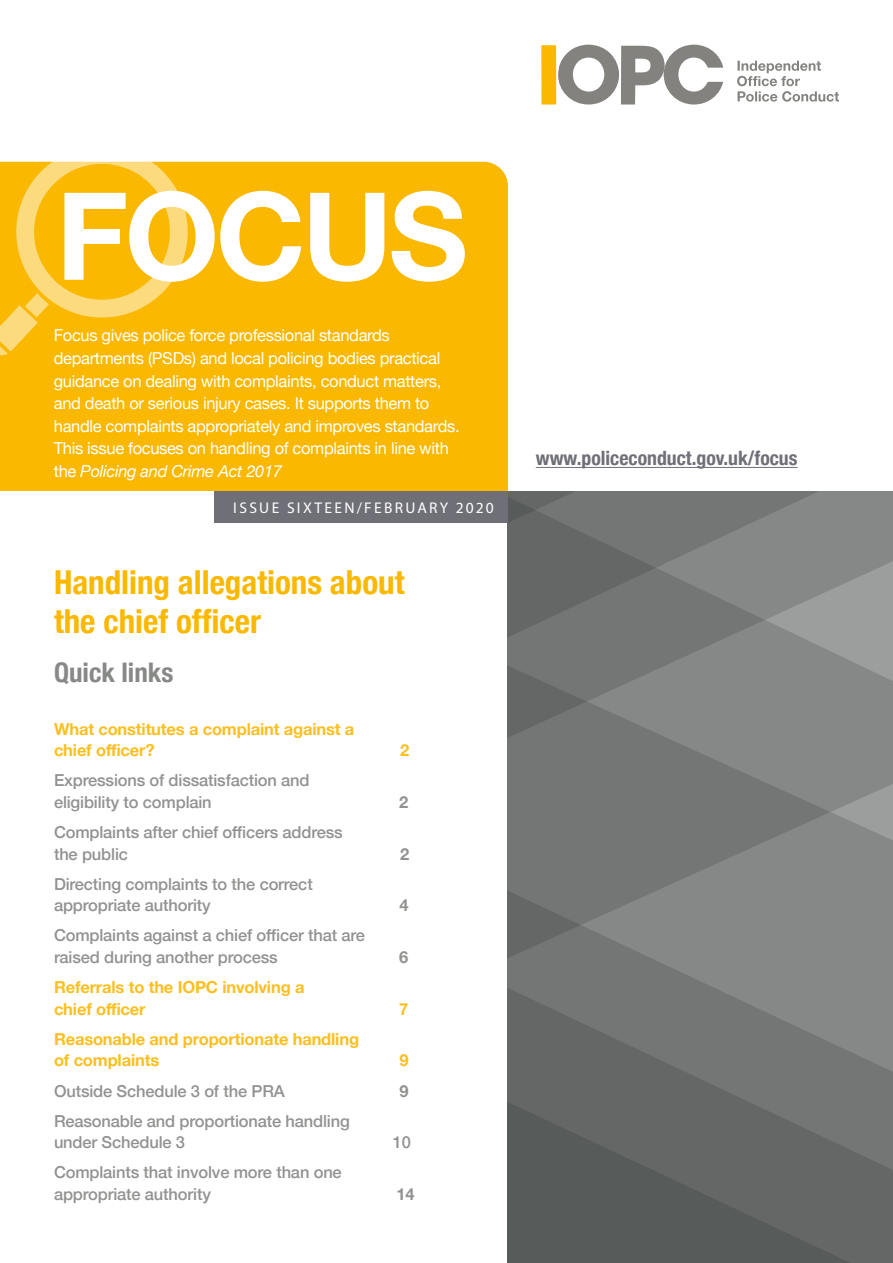
<style>
.page{position:relative;width:893px;height:1263px;background:#fff}
.page>*{position:absolute;margin:0;border:0;box-sizing:border-box;transform-origin:0 0}
.t1{font:700 121.8px "Helvetica Neue";letter-spacing:-.03em;color:#fff}
.t2{font:700 condensed 33px/39.6px "Helvetica Neue";color:#fbb800}
.t3{font:700 condensed 27px "Helvetica Neue";color:#878987}
.t4{font:700 condensed 19.8px "Helvetica Neue";color:#6f6f78}
.t5{font:500 16.5px/21.6px "Helvetica Neue";letter-spacing:-.01em;color:#929391}
.t6{font:16.5px/22.5px "Helvetica Neue";letter-spacing:-.02em;color:#fff}
.t7{font:700 16.5px/21.6px "Helvetica Neue";letter-spacing:-.01em;color:#fcbf20}
.t8{font:700 16.5px "Helvetica Neue";color:#929391}
.t9{font:15.6px "Myriad Pro";letter-spacing:.15em;color:#fff}
.s1{font-style:italic}
</style>
<div class="page">
<svg style="left:558px;top:45px;width:165px;height:60px"></svg>
<div style="left:541px;top:45px;width:15px;height:60px;background:#fbb800"></div>
<svg style="left:737px;top:61px;width:102px;height:41px"></svg>
<svg style="left:508px;top:491px;width:385px;height:772px;background:#747775"></svg>
<div style="left:215px;top:491px;width:293px;height:31px;background:#6f6f78"></div>
<div style="left:0;top:162px;width:508px;height:329px;background:#fbb800"></div>
<hr style="left:536px;top:467px;width:262px;height:1px;background:#6f6f78">
<svg style="left:0;top:161px;width:197px;height:195px;background:#fbc01d"></svg>
<h1 class="t1" style="left:56px;top:141px;width:413px">FOCUS</h1>
<p class="t6" style="left:54px;top:325px;width:407px">Focus gives police force professional standards departments (PSDs) and local policing bodies practical guidance on dealing with complaints, conduct matters, and death or serious injury cases. It supports them to handle complaints appropriately and improves standards.<br>This issue focuses on handling of complaints in line with the <span class="s1">Policing and Crime Act 2017</span></p>
<p class="t9" style="left:233px;top:498px;width:262px">ISSUE SIXTEEN/FEBRUARY 2020</p>
<h2 class="t2" style="left:54px;top:560px;width:352px">Handling allegations about the chief officer</h2>
<h3 class="t3" style="left:54px;top:650px;width:121px">Quick links</h3>
<p class="t7" style="left:54px;top:718px;width:302px">What constitutes a complaint against a chief officer?</p>
<p class="t5" style="left:54px;top:768px;width:257px">Expressions of dissatisfaction and eligibility to complain</p>
<p class="t5" style="left:54px;top:820px;width:290px">Complaints after chief officers address the public</p>
<p class="t5" style="left:54px;top:872px;width:260px">Directing complaints to the correct appropriate authority</p>
<p class="t5" style="left:54px;top:923px;width:313px">Complaints against a chief officer that are raised during another process</p>
<p class="t7" style="left:54px;top:977px;width:252px">Referrals to the IOPC involving a chief officer</p>
<p class="t7" style="left:54px;top:1028px;width:307px">Reasonable and proportionate handling of complaints</p>
<p class="t7" style="left:400px;top:740px;width:11px">2</p>
<p class="t8" style="left:399px;top:789px;width:11px">2</p>
<p class="t8" style="left:400px;top:841px;width:11px">2</p>
<p class="t8" style="left:400px;top:892px;width:11px">4</p>
<p class="t8" style="left:399px;top:944px;width:11px">6</p>
<p class="t7" style="left:399px;top:998px;width:11px">7</p>
<p class="t7" style="left:400px;top:1050px;width:11px">9</p>
<p class="t5" style="left:54px;top:1078px;width:232px">Outside Schedule 3 of the PRA</p>
<p class="t8" style="left:400px;top:1078px;width:11px">9</p>
<p class="t5" style="left:54px;top:1108px;width:297px">Reasonable and proportionate handling under Schedule 3</p>
<p class="t5" style="left:393px;top:1130px;width:20px">10</p>
<p class="t5" style="left:54px;top:1160px;width:289px">Complaints that involve more than one appropriate authority</p>
<p class="t8" style="left:396px;top:1181px;width:20px">14</p>
<p class="t4" style="left:536px;top:442px;width:263px">www.policeconduct.gov.uk/focus</p>
</div>
